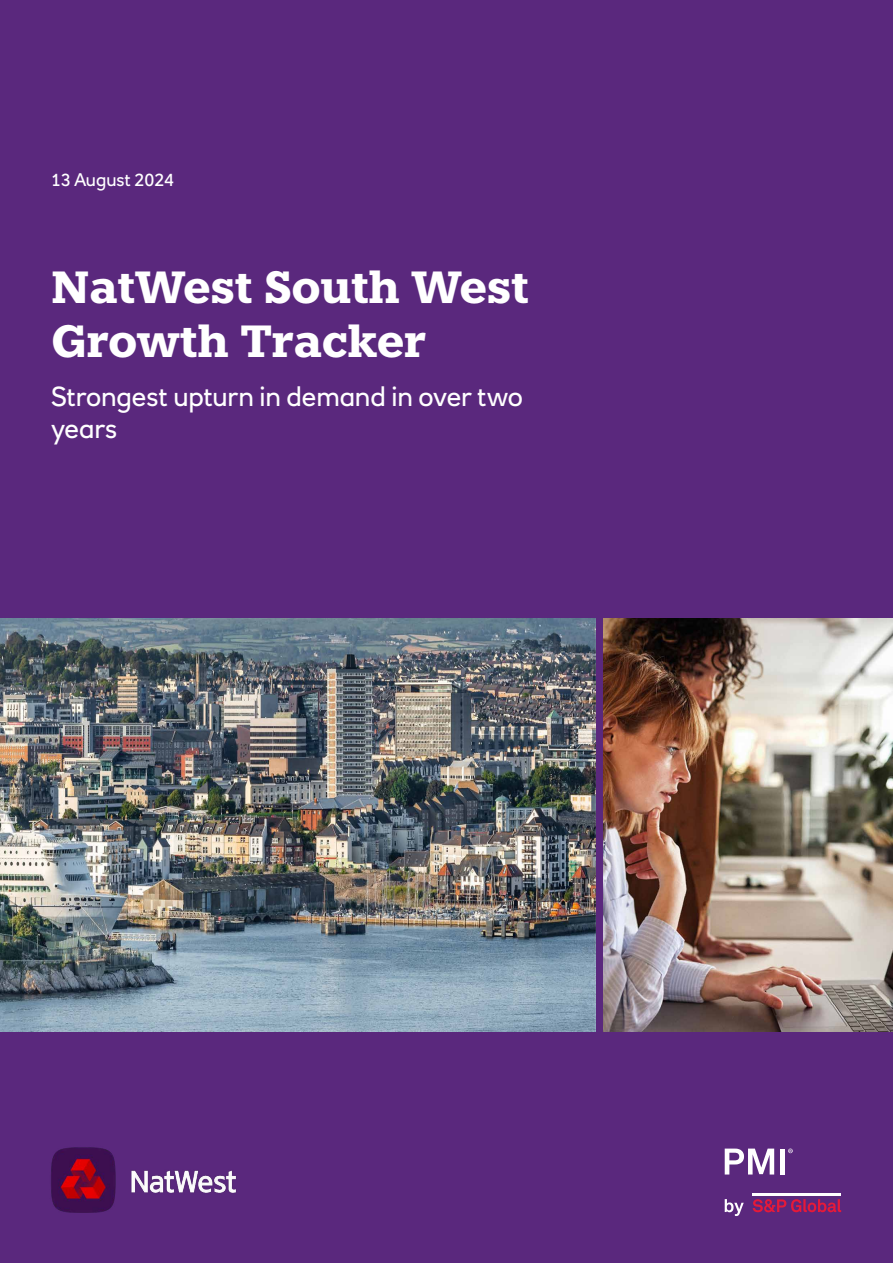
<style>
.page{position:relative;width:893px;height:1263px;background:#5a287d}
.page>*{position:absolute;margin:0;border:0;box-sizing:border-box;transform-origin:0 0}
.Title_rev{font:700 45px/54px "Knile";letter-spacing:-.01em;color:#fff}
.Key_findings_rev{font:27px/32.4px "RN House Sans";letter-spacing:-.005em;color:#fff}
.Subheader_rev{font:18px "RN House Sans";color:#fff}
</style>
<div class="page">
<svg style="left:725px;top:1199px;width:19px;height:17px"></svg>
<svg style="left:753px;top:1199px;width:88px;height:14px"></svg>
<hr style="left:753px;top:1193px;width:88px;height:2px;background:#fff">
<svg style="left:725px;top:1148px;width:49px;height:26px"></svg>
<div style="left:780px;top:1148px;width:5px;height:26px;background:#fff"></div>
<svg style="left:788px;top:1148px;width:5px;height:5px"></svg>
<img style="left:51px;top:1147px;width:185px;height:66px">
<img style="left:604px;top:619px;width:289px;height:413px">
<img style="left:0;top:619px;width:595px;height:413px">
<h2 class="Subheader_rev" style="left:51px;top:169px;width:125px">13 August 2024</h2>
<h1 class="Title_rev" style="left:51px;top:260px;width:479px">NatWest South West<br>Growth Tracker</h1>
<p class="Key_findings_rev" style="left:51px;top:380px;width:473px">Strongest upturn in demand in over two years</p>
</div>
